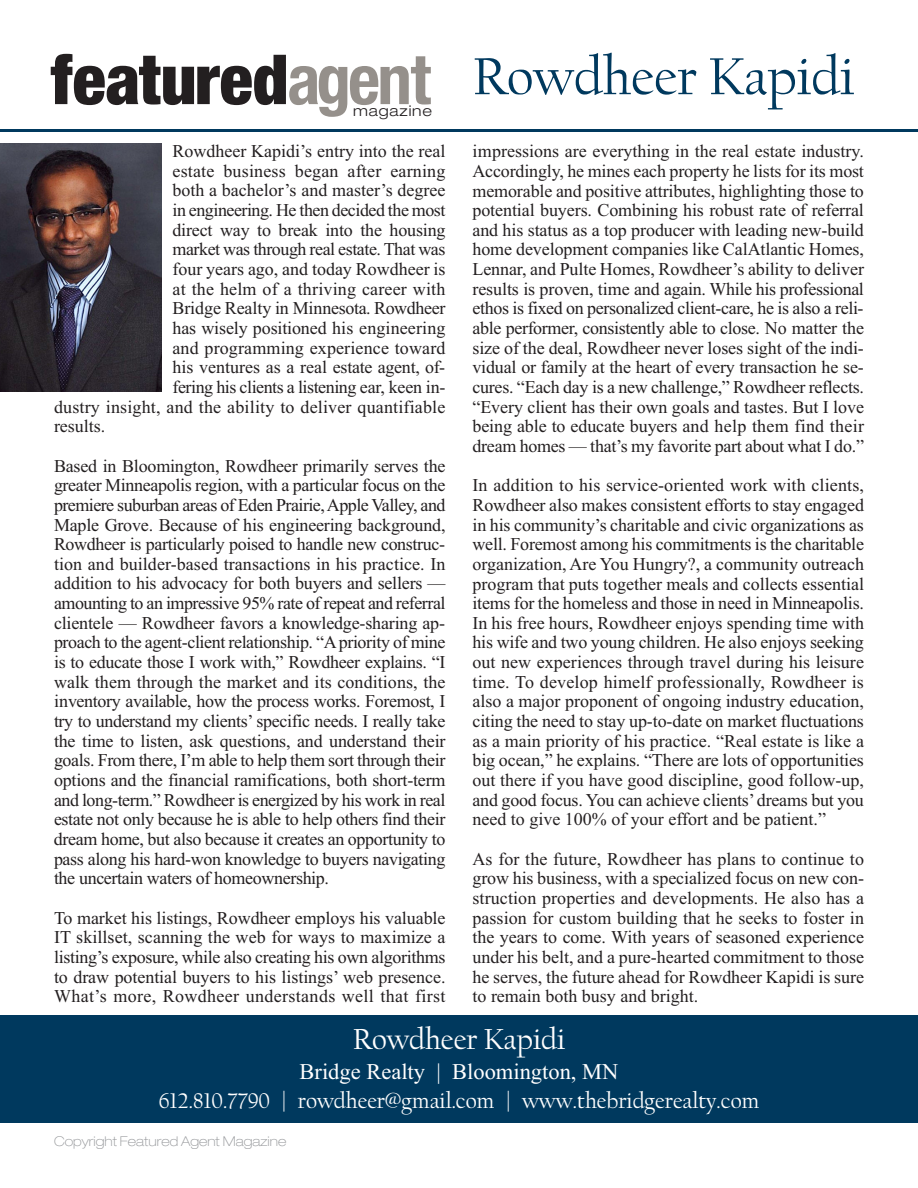
<style>
.page{position:relative;width:918px;height:1188px;background:#fff}
.page>*{position:absolute;margin:0;border:0;box-sizing:border-box;transform-origin:0 0}
.t1{font:900 condensed 69.15px "Helvetica Neue";color:#231f20}
.t2{font:54px "Californian";color:#00395e}
.t3{font:30px "Californian";color:#fff}
.t4{font:22.5px "Californian";color:#fff}
.t5{font:22.5px "Times New Roman";color:#fff}
.t6{font:18px/19.6px "Times New Roman";color:#231f20;text-align:justify}
.t7{font:18px "Times New Roman";letter-spacing:-.025em;color:#231f20}
.t8{font:300 expanded 14.85px "Helvetica Neue";letter-spacing:.06em;color:#231f20}
.t9{font:100 expanded 13.5px "Helvetica Neue";color:#939598}
.s1{font-weight:700;color:#95908b}
</style>
<div class="page">
<hr style="left:0;top:129px;width:918px;height:2px;background:#00395e">
<div style="left:0;top:1016px;width:918px;height:108px;background:#00395e"></div>
<img style="left:0;top:143px;width:162px;height:249px">
<h1 class="t1" style="left:51px;top:55px;width:382px">featured<span class="s1">agent</span></h1>
<p class="t8" style="left:353px;top:106px;width:81px">magazine</p>
<p class="t6" style="left:173px;top:141px;width:275px">Rowdheer Kapidi’s entry into the real</p>
<p class="t6" style="left:173px;top:161px;width:274px">estate business began after earning</p>
<p class="t6" style="left:173px;top:180px;width:275px">both a bachelor’s and master’s degree</p>
<p class="t7" style="left:173px;top:199px;width:275px">in engineering. He then decided the most</p>
<p class="t6" style="left:172px;top:220px;width:275px">direct way to break into the housing</p>
<p class="t7" style="left:172px;top:239px;width:274px">market was through real estate. That was</p>
<p class="t6" style="left:172px;top:259px;width:274px">four years ago, and today Rowdheer is</p>
<p class="t6" style="left:172px;top:279px;width:274px">at the helm of a thriving career with</p>
<p class="t6" style="left:172px;top:298px;width:275px">Bridge Realty in Minnesota. Rowdheer</p>
<p class="t6" style="left:173px;top:318px;width:275px">has wisely positioned his engineering</p>
<p class="t6" style="left:173px;top:338px;width:274px">and programming experience toward</p>
<p class="t6" style="left:173px;top:357px;width:274px">his ventures as a real estate agent, of-</p>
<p class="t7" style="left:173px;top:376px;width:275px">fering his clients a listening ear, keen in-</p>
<p class="t6" style="left:54px;top:397px;width:393px">dustry insight, and the ability to deliver quantifiable</p>
<p class="t6" style="left:54px;top:416px;width:53px">results.</p>
<p class="t6" style="left:54px;top:456px;width:393px">Based in Bloomington, Rowdheer primarily serves the greater Minneapolis region, with a particular focus on the premiere suburban areas of Eden Prairie,Apple Valley, and Maple Grove. Because of his engineering background, Rowdheer is particularly poised to handle new construc&shy;tion and builder-based transactions in his practice. In addition to his advocacy for both buyers and sellers — amounting to an impressive 95% rate of repeat and referral clientele — Rowdheer favors a knowledge-sharing ap&shy;proach to the agent-client relationship. “Apriority of mine is to educate those I work with,” Rowdheer explains. “I walk them through the market and its conditions, the inventory available, how the process works. Foremost, I try to understand my clients’ specific needs. I really take the time to listen, ask questions, and understand their goals. From there, I’m able to help them sort through their options and the financial ramifications, both short-term and long-term.” Rowdheer is energized by his work in real estate not only because he is able to help others find their dream home, but also because it creates an opportunity to pass along his hard-won knowledge to buyers navigating the uncertain waters of homeownership.</p>
<p class="t6" style="left:54px;top:908px;width:393px">To market his listings, Rowdheer employs his valuable IT skillset, scanning the web for ways to maximize a listing’s exposure, while also creating his own algorithms to draw potential buyers to his listings’ web presence.<br>What’s more, Rowdheer understands well that first</p>
<h2 class="t2" style="left:472px;top:53px;width:384px">Rowdheer Kapidi</h2>
<p class="t6" style="left:472px;top:141px;width:393px">impressions are everything in the real estate industry.<br>Accordingly, he mines each property he lists for its most memorable and positive attributes, highlighting those to potential buyers. Combining his robust rate of referral and his status as a top producer with leading new-build home development companies like CalAtlantic Homes, Lennar, and Pulte Homes, Rowdheer’s ability to deliver results is proven, time and again. While his professional ethos is fixed on personalized client-care, he is also a reli&shy;able performer, consistently able to close. No matter the size of the deal, Rowdheer never loses sight of the indi&shy;vidual or family at the heart of every transaction he se&shy;cures. “Each day is a new challenge,” Rowdheer reflects. “Every client has their own goals and tastes. But I love being able to educate buyers and help them find their dream homes — that’s my favorite part about what I do.”</p>
<p class="t6" style="left:472px;top:475px;width:393px">In addition to his service-oriented work with clients, Rowdheer also makes consistent efforts to stay engaged in his community’s charitable and civic organizations as well. Foremost among his commitments is the charitable organization, Are You Hungry?, a community outreach program that puts together meals and collects essential items for the homeless and those in need in Minneapolis.<br>In his free hours, Rowdheer enjoys spending time with his wife and two young children. He also enjoys seeking out new experiences through travel during his leisure time. To develop himelf professionally, Rowdheer is also a major proponent of ongoing industry education, citing the need to stay up-to-date on market fluctuations as a main priority of his practice. “Real estate is like a big ocean,” he explains. “There are lots of opportunities out there if you have good discipline, good follow-up, and good focus. You can achieve clients’dreams but you need to give 100% of your effort and be patient.”</p>
<p class="t6" style="left:473px;top:849px;width:393px">As for the future, Rowdheer has plans to continue to grow his business, with a specialized focus on new con&shy;struction properties and developments. He also has a passion for custom building that he seeks to foster in the years to come. With years of seasoned experience under his belt, and a pure-hearted commitment to those he serves, the future ahead for Rowdheer Kapidi is sure to remain both busy and bright.</p>
<h3 class="t3" style="left:353px;top:1026px;width:214px">Rowdheer Kapidi</h3>
<p class="t5" style="left:300px;top:1058px;width:320px">Bridge Realty | Bloomington, MN</p>
<p class="t4" style="left:159px;top:1091px;width:602px">612.810.7790 | rowdheer@gmail.com | www.thebridgerealty.com</p>
<p class="t9" style="left:54px;top:1136px;width:234px">Copyright Featured Agent Magazine</p>
</div>
